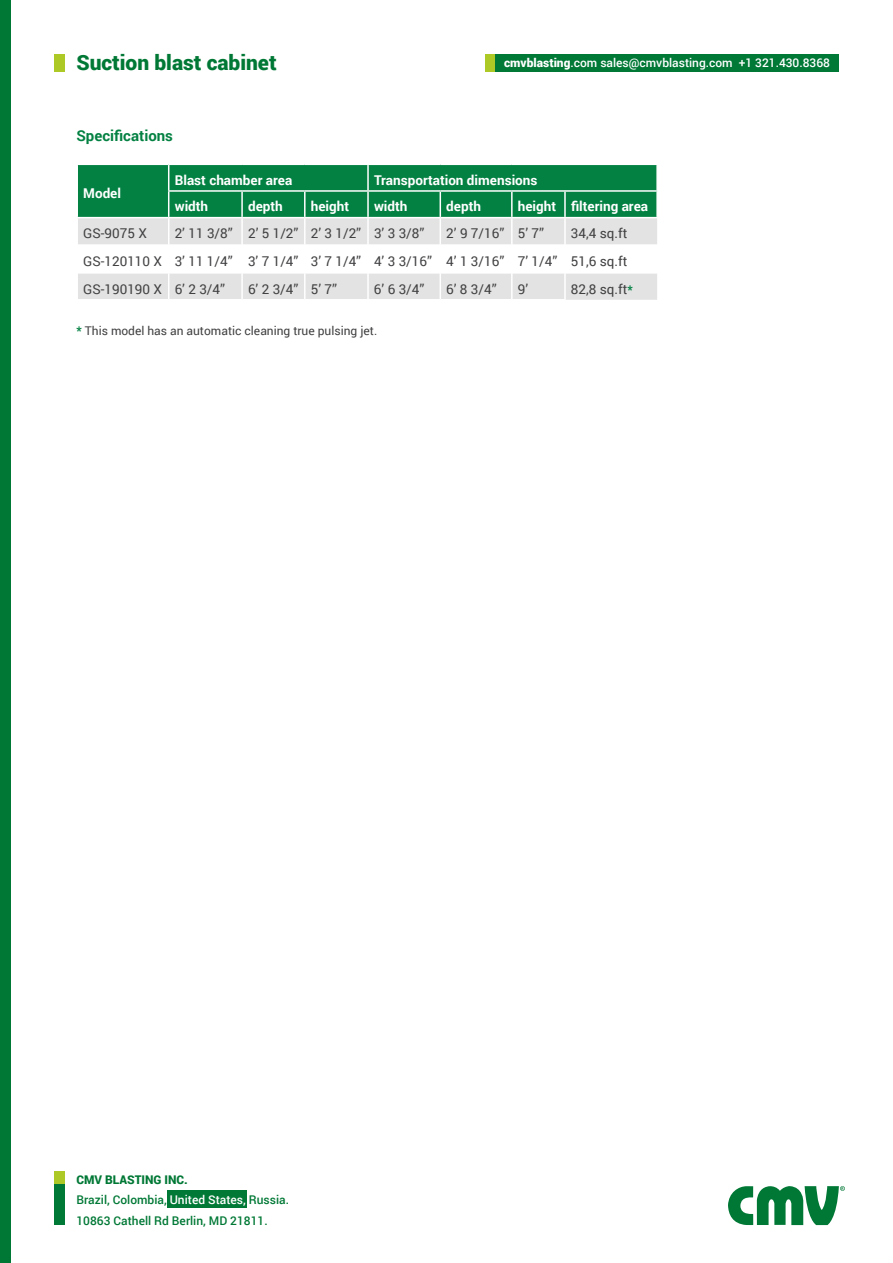
<style>
.page{position:relative;width:893px;height:1263px;background:#fff}
.page>*{position:absolute;margin:0;border:0;box-sizing:border-box;transform-origin:0 0}
.t1{font:900 21px "Roboto";color:#007835}
.t2{font:700 15px "Roboto";color:#038142}
.t3{font:13.5px/27.9px "Roboto";color:#414042;text-align:justify}
.t4{font:700 13.5px "Roboto";color:#fff}
.t5{font:500 12px/20.7px "Roboto";color:#007835}
.t6{font:500 12px "Roboto";color:#fff}
.t7{font:12px "Roboto";color:#414042}
.t8{font:900 12px "Roboto";color:#007835}
.s1{font-weight:900}
.s2{font-weight:900;font-size:12px;color:#038142}
.s3{font-weight:900;color:#038142}
.s4{color:#fff}
</style>
<div class="page">
<div style="left:0;top:0;width:11px;height:1263px;background:#007835"></div>
<svg style="left:728px;top:1186px;width:117px;height:39px"></svg>
<div style="left:54px;top:54px;width:11px;height:17px;background:#adc926"></div>
<div style="left:485px;top:54px;width:10px;height:17px;background:#adc926"></div>
<div style="left:495px;top:54px;width:344px;height:17px;background:#007836"></div>
<div style="left:54px;top:1181px;width:11px;height:44px;background:#007836"></div>
<div style="left:54px;top:1171px;width:11px;height:13px;background:#adc926"></div>
<div style="left:78px;top:273px;width:579px;height:27px;background:#e3e3e3"></div>
<hr style="left:76px;top:299px;width:93px;height:1px;background:#fff">
<hr style="left:168px;top:244px;width:1px;height:30px;background:#fff">
<svg style="left:168px;top:274px;width:1px;height:25px"></svg>
<hr style="left:169px;top:299px;width:73px;height:1px;background:#fff">
<hr style="left:241px;top:244px;width:2px;height:30px;background:#fff">
<hr style="left:241px;top:274px;width:2px;height:25px;background:#fff">
<hr style="left:242px;top:299px;width:63px;height:1px;background:#fff">
<hr style="left:304px;top:244px;width:2px;height:30px;background:#fff">
<hr style="left:304px;top:274px;width:2px;height:25px;background:#fff">
<hr style="left:305px;top:299px;width:63px;height:1px;background:#fff">
<hr style="left:367px;top:244px;width:2px;height:30px;background:#fff">
<hr style="left:367px;top:274px;width:2px;height:25px;background:#fff">
<hr style="left:368px;top:299px;width:72px;height:1px;background:#fff">
<hr style="left:440px;top:244px;width:1px;height:30px;background:#fff">
<svg style="left:440px;top:274px;width:1px;height:25px"></svg>
<hr style="left:440px;top:299px;width:72px;height:1px;background:#fff">
<hr style="left:511px;top:244px;width:2px;height:30px;background:#fff">
<hr style="left:564px;top:244px;width:2px;height:30px;background:#fff">
<hr style="left:511px;top:274px;width:2px;height:25px;background:#fff">
<hr style="left:564px;top:274px;width:2px;height:25px;background:#fff">
<hr style="left:512px;top:299px;width:54px;height:1px;background:#fff">
<svg style="left:78px;top:165px;width:579px;height:79px;background:#52a47b"></svg>
<hr style="left:241px;top:192px;width:2px;height:25px;background:#fff">
<hr style="left:304px;top:192px;width:2px;height:25px;background:#fff">
<hr style="left:367px;top:192px;width:2px;height:25px;background:#fff">
<hr style="left:656px;top:192px;width:2px;height:25px;background:#fff">
<hr style="left:169px;top:217px;width:73px;height:1px;background:#fff">
<hr style="left:242px;top:217px;width:63px;height:1px;background:#fff">
<hr style="left:305px;top:217px;width:63px;height:1px;background:#fff">
<hr style="left:368px;top:217px;width:72px;height:1px;background:#fff">
<hr style="left:440px;top:217px;width:72px;height:1px;background:#fff">
<hr style="left:512px;top:217px;width:53px;height:1px;background:#fff">
<hr style="left:565px;top:217px;width:93px;height:1px;background:#fff">
<hr style="left:76px;top:217px;width:93px;height:1px;background:#fff">
<hr style="left:656px;top:165px;width:2px;height:25px;background:#fff">
<hr style="left:168px;top:190px;width:74px;height:2px;background:#fff">
<hr style="left:242px;top:190px;width:63px;height:2px;background:#fff">
<hr style="left:305px;top:190px;width:63px;height:2px;background:#fff">
<hr style="left:368px;top:190px;width:72px;height:2px;background:#fff">
<hr style="left:565px;top:190px;width:93px;height:2px;background:#fff">
<div style="left:167px;top:1190px;width:80px;height:18px;background:#007836"></div>
<h1 class="t1" style="left:76px;top:48px;width:202px">Suction blast cabinet</h1>
<p class="t2" style="left:76px;top:125px;width:98px">Specifications</p>
<p class="t6" style="left:504px;top:54px;width:327px"><span class="s1">cmvblasting</span>.com sales@cmvblasting.com +1 321.430.8368</p>
<p class="t4" style="left:83px;top:184px;width:39px">Model</p>
<p class="t4" style="left:175px;top:170px;width:119px">Blast chamber area</p>
<p class="t4" style="left:374px;top:170px;width:165px">Transportation dimensions</p>
<p class="t4" style="left:175px;top:197px;width:35px">width</p>
<p class="t4" style="left:248px;top:197px;width:36px">depth</p>
<p class="t4" style="left:311px;top:197px;width:40px">height</p>
<p class="t4" style="left:374px;top:197px;width:35px">width</p>
<p class="t4" style="left:446px;top:197px;width:36px">depth</p>
<p class="t4" style="left:518px;top:197px;width:132px">height filtering area</p>
<p class="t3" style="left:83px;top:219px;width:546px;text-indent:488px">34,4 sq.ft GS-120110 X 3’ 11 1/4” 3’ 7 1/4” 3’ 7 1/4” 4’ 3 3/16” 4’ 1 3/16” 7’ 1/4” 51,6 sq.ft GS-190190 X 6’ 2 3/4”</p>
<p class="t3" style="left:83px;top:219px;width:65px">GS-9075 X</p>
<p class="t3" style="left:175px;top:219px;width:251px">2’ 11 3/8” 2’ 5 1/2” 2’ 3 1/2” 3’ 3 3/8”</p>
<p class="t3" style="left:446px;top:219px;width:99px">2’ 9 7/16” 5’ 7”</p>
<p class="t3" style="left:248px;top:274px;width:90px">6’ 2 3/4” 5’ 7”</p>
<p class="t3" style="left:374px;top:274px;width:52px">6’ 6 3/4”</p>
<p class="t3" style="left:446px;top:274px;width:52px">6’ 8 3/4”</p>
<p class="t3" style="left:518px;top:274px;width:12px">9’</p>
<p class="t3" style="left:571px;top:274px;width:63px">82,8 sq.ft<span class="s2">*</span></p>
<p class="t7" style="left:76px;top:322px;width:302px"><span class="s3">*</span> This model has an automatic cleaning true pulsing jet.</p>
<p class="t8" style="left:76px;top:1171px;width:113px">CMV BLASTING INC.</p>
<p class="t5" style="left:76px;top:1189px;width:214px">Brazil, Colombia, <span class="s4">United States,</span> Russia.<br>10863 Cathell Rd Berlin, MD 21811.</p>
</div>
